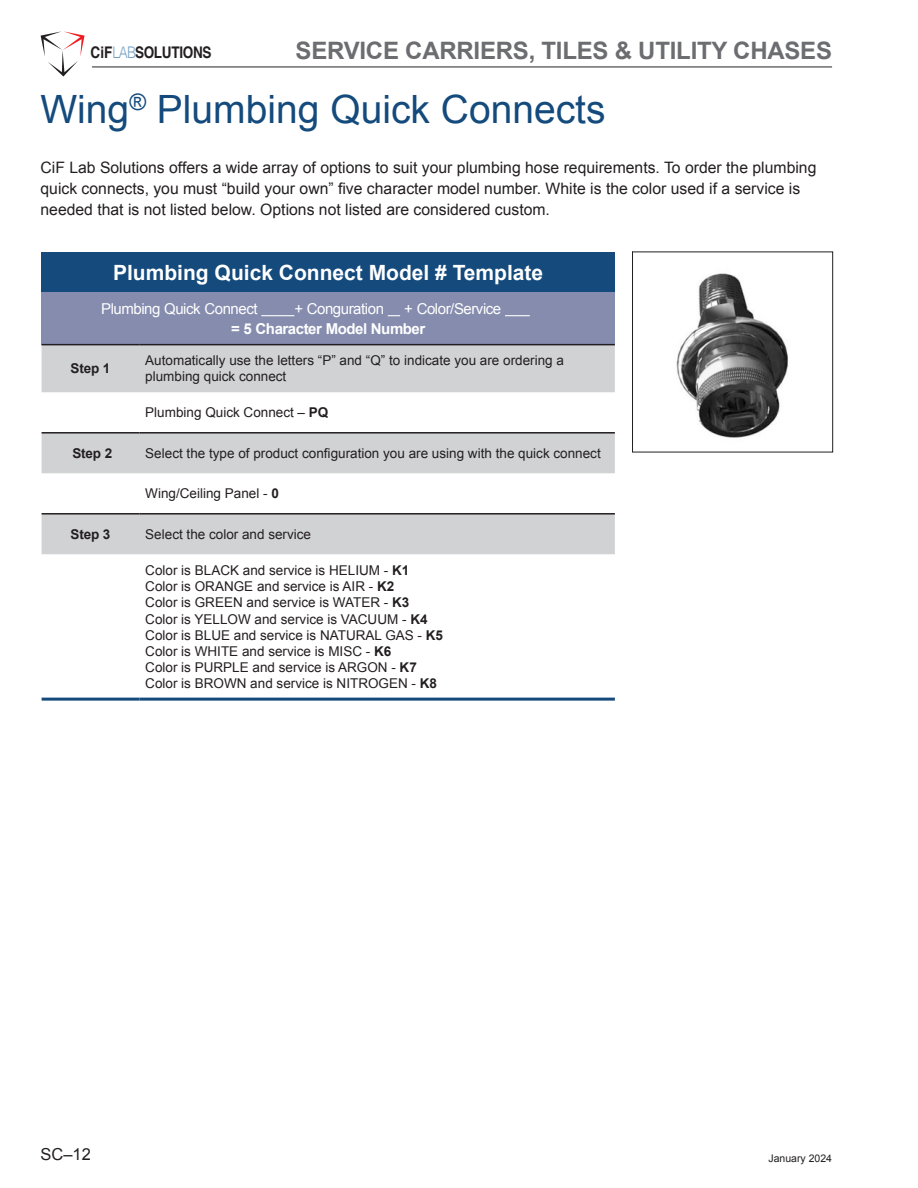
<style>
.page{position:relative;width:918px;height:1188px;background:#fff}
.page>*{position:absolute;margin:0;border:0;box-sizing:border-box;transform-origin:0 0}
.Product_title{font:39px "Arial";color:#144a7c}
.t1{font:700 24px "Arial";letter-spacing:-.01em;color:#6c6d70}
.Center_Align{font:700 21px "Arial";color:#fff}
.t2{font:16.5px "Arial";color:#231f20}
.t3{font:700 16.05px "Helvetica";letter-spacing:-.02em;color:#231f20;scale:.84 1}
.body_text{font:15.75px/21px "Arial";color:#231f20}
.desc_bullet{font:15px "Arial";letter-spacing:-.03em;color:#fff}
.desc_bullet-2{font:700 15px "Arial";letter-spacing:-.03em;color:#fff}
.t4{font:13.5px "Arial";color:#231f20}
.t5{font:700 13.5px "Arial";letter-spacing:-.01em;color:#231f20}
.t6{font:10.5px "Arial";color:#231f20}
.s1{font-weight:300;color:#76a0c4}
.s2{font-weight:700}
</style>
<div class="page">
<hr style="left:92px;top:66px;width:740px;height:2px;background:#6c6d70">
<svg style="left:41px;top:31px;width:44px;height:46px"></svg>
<div style="left:42px;top:252px;width:573px;height:40px;background:#144a7c"></div>
<div style="left:42px;top:292px;width:573px;height:53px;background:#858cae"></div>
<svg style="left:42px;top:345px;width:573px;height:209px;fill:#d1d2d4"></svg>
<hr style="left:42px;top:698px;width:97px;height:3px;background:#144a7c">
<hr style="left:139px;top:698px;width:476px;height:3px;background:#144a7c">
<hr style="left:42px;top:432px;width:97px;height:2px;background:#231f20">
<hr style="left:139px;top:432px;width:476px;height:2px;background:#231f20">
<hr style="left:42px;top:513px;width:97px;height:2px;background:#231f20">
<hr style="left:139px;top:513px;width:476px;height:2px;background:#231f20">
<hr style="left:42px;top:344px;width:97px;height:1px;background:#231f20">
<hr style="left:139px;top:344px;width:476px;height:1px;background:#231f20">
<hr style="left:261px;top:315px;width:33px;height:1px;background:#fff">
<svg style="left:388px;top:315px;width:12px;height:1px"></svg>
<svg style="left:505px;top:315px;width:25px;height:1px"></svg>
<img style="left:676px;top:273px;width:112px;height:165px">
<div style="left:632px;top:252px;width:201px;height:200px;border:1px solid #231f20"></div>
<p class="t3" style="left:91px;top:43px;width:145px">CiF<span class="s1">LAB</span>SOLUTIONS</p>
<h2 class="t1" style="left:296px;top:35px;width:538px">SERVICE CARRIERS, TILES &amp; UTILITY CHASES</h2>
<p class="Product_title" style="left:40px;top:84px;width:567px">Wing<sup>®</sup> Plumbing Quick Connects</p>
<p class="body_text" style="left:40px;top:158px;width:777px">CiF Lab Solutions offers a wide array of options to suit your plumbing hose requirements. To order the plumbing quick connects, you must “build your own” five character model number. White is the color used if a service is needed that is not listed below. Options not listed are considered custom.</p>
<p class="Center_Align" style="left:113px;top:259px;width:432px">Plumbing Quick Connect Model # Template</p>
<p class="desc_bullet" style="left:101px;top:299px;width:158px">Plumbing Quick Connect</p>
<p class="desc_bullet" style="left:294px;top:299px;width:91px">+ Conguration</p>
<p class="desc_bullet" style="left:404px;top:299px;width:99px">+ Color/Service</p>
<p class="desc_bullet-2" style="left:231px;top:319px;width:196px">= 5 Character Model Number</p>
<p class="t5" style="left:71px;top:360px;width:41px">Step 1</p>
<p class="t4" style="left:145px;top:352px;width:420px">Automatically use the letters “P” and “Q” to indicate you are ordering a</p>
<p class="t4" style="left:145px;top:368px;width:143px">plumbing quick connect</p>
<p class="t4" style="left:145px;top:404px;width:185px">Plumbing Quick Connect – <span class="s2">PQ</span></p>
<p class="t5" style="left:72px;top:444px;width:41px">Step 2</p>
<p class="t4" style="left:145px;top:444px;width:457px">Select the type of product configuration you are using with the quick connect</p>
<p class="t4" style="left:145px;top:485px;width:135px">Wing/Ceiling Panel - <span class="s2">0</span></p>
<p class="t5" style="left:71px;top:525px;width:41px">Step 3</p>
<p class="t4" style="left:145px;top:525px;width:167px">Select the color and service</p>
<p class="t4" style="left:145px;top:561px;width:266px">Color is BLACK and service is HELIUM - <span class="s2">K1</span></p>
<p class="t4" style="left:145px;top:578px;width:251px">Color is ORANGE and service is AIR - <span class="s2">K2</span></p>
<p class="t4" style="left:145px;top:594px;width:266px">Color is GREEN and service is WATER - <span class="s2">K3</span></p>
<p class="t4" style="left:145px;top:610px;width:284px">Color is YELLOW and service is VACUUM - <span class="s2">K4</span></p>
<p class="t4" style="left:145px;top:626px;width:299px">Color is BLUE and service is NATURAL GAS - <span class="s2">K5</span></p>
<p class="t4" style="left:145px;top:642px;width:248px">Color is WHITE and service is MISC - <span class="s2">K6</span></p>
<p class="t4" style="left:145px;top:659px;width:273px">Color is PURPLE and service is ARGON - <span class="s2">K7</span></p>
<p class="t4" style="left:145px;top:675px;width:293px">Color is BROWN and service is NITROGEN - <span class="s2">K8</span></p>
<p class="t2" style="left:40px;top:1143px;width:52px">SC–12</p>
<p class="t6" style="left:768px;top:1151px;width:65px">January 2024</p>
</div>
